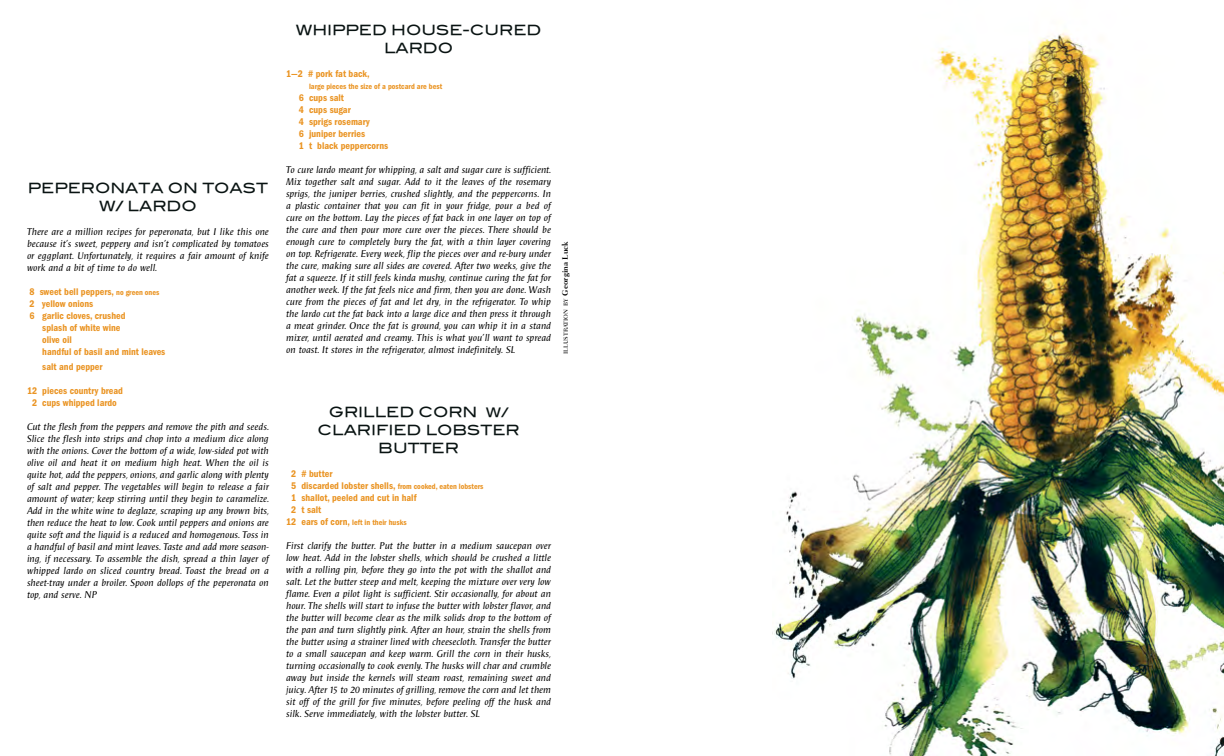
<style>
.page{position:relative;width:1224px;height:756px;background:#fff}
.page>*{position:absolute;margin:0;border:0;box-sizing:border-box;transform-origin:0 0}
.t1{font:14px/18px "Blair Md ITCTT Medium";color:#091312;text-align:center}
.t2{font:italic 10px/12px "Pascal ND";letter-spacing:-.005em;color:#000;text-align:justify}
.t3{font:10px/12px "ITC Franklin Gothic Std Dm Cd";color:#ea9423}
.t4{font:8px "ITC Franklin Gothic Std Dm Cd";color:#ea9423}
.t5{font:500 6px "Fairfield LT Std";color:#000}
.s1{font-size:8px}
.s2{font-weight:700;font-size:8px}
.s3{font-size:13px}
.s4{font-size:10px}
</style>
<div class="page">
<img style="left:774px;top:30px;width:450px;height:726px">
<h1 class="t1" style="left:28px;top:178px;width:242px">PEPERONATA ON TOAST<br>W/ LARDO</h1>
<p class="t2" style="left:27px;top:226px;width:243px">There are a million recipes for peperonata, but I like this one because it’s sweet, peppery and isn’t complicated by tomatoes or eggplant. Unfortunately, it requires a fair amount of knife work and a bit of time to do well.</p>
<p class="t3" style="left:30px;top:286px;width:131px">8 sweet bell peppers, <span class="s1">no green ones</span></p>
<p class="t3" style="left:30px;top:298px;width:65px">2 yellow onions</p>
<p class="t3" style="left:30px;top:310px;width:97px">6 garlic cloves, crushed</p>
<p class="t3" style="left:42px;top:322px;width:80px">splash of white wine</p>
<p class="t3" style="left:42px;top:334px;width:31px">olive oil</p>
<p class="t3" style="left:42px;top:346px;width:125px">handful of basil and mint leaves</p>
<p class="t3" style="left:42px;top:361px;width:62px">salt and pepper</p>
<p class="t3" style="left:27px;top:385px;width:98px;text-align:center">12 pieces country bread<br>2 cups whipped lardo</p>
<p class="t2" style="left:27px;top:421px;width:243px">Cut the flesh from the peppers and remove the pith and seeds.<br>Slice the flesh into strips and chop into a medium dice along with the onions. Cover the bottom of a wide, low-sided pot with olive oil and heat it on medium high heat. When the oil is quite hot, add the peppers, onions, and garlic along with plenty of salt and pepper. The vegetables will begin to release a fair amount of water; keep stirring until they begin to caramelize.<br>Add in the white wine to deglaze, scraping up any brown bits, then reduce the heat to low. Cook until peppers and onions are quite soft and the liquid is a reduced and homogenous. Toss in a handful of basil and mint leaves. Taste and add more season&shy;ing, if necessary. To assemble the dish, spread a thin layer of whipped lardo on sliced country bread. Toast the bread on a sheet-tray under a broiler. Spoon dollops of the peperonata on top, and serve. NP</p>
<h1 class="t1" style="left:296px;top:20px;width:247px">WHIPPED HOUSE-CURED<br>LARDO</h1>
<p class="t3" style="left:286px;top:68px;width:85px">1—2 # pork fat back,</p>
<p class="t4" style="left:309px;top:82px;width:135px">large pieces the size of a postcard are best</p>
<p class="t3" style="left:299px;top:92px;width:91px">6 cups salt<br>4 cups sugar<br>4 sprigs rosemary<br>6 juniper berries<br>1 t black peppercorns</p>
<p class="t2" style="left:286px;top:164px;width:266px">To cure lardo meant for whipping, a salt and sugar cure is sufficient.<br>Mix together salt and sugar. Add to it the leaves of the rosemary sprigs, the juniper berries, crushed slightly, and the peppercorns. In a plastic container that you can fit in your fridge, pour a bed of cure on the bottom. Lay the pieces of fat back in one layer on top of the cure and then pour more cure over the pieces. There should be enough cure to completely bury the fat, with a thin layer covering on top. Refrigerate. Every week, flip the pieces over and re-bury under the cure, making sure all sides are covered. After two weeks, give the fat a squeeze. If it still feels kinda mushy, continue curing the fat for another week. If the fat feels nice and firm, then you are done. Wash cure from the pieces of fat and let dry, in the refrigerator. To whip the lardo cut the fat back into a large dice and then press it through a meat grinder. Once the fat is ground, you can whip it in a stand mixer, until aerated and creamy. This is what you’ll want to spread on toast. It stores in the refrigerator, almost indefinitely. SL</p>
<p class="t5" style="left:562px;top:354px;width:114px;rotate:-90deg">ILLUSTRATION BY <span class="s2">Georgina Luck</span></p>
<h1 class="t1" style="left:318px;top:401px;width:204px">GRILLED CORN <span class="s3">W/<br></span>CLARIFIED LOBSTER<br>BUTTER</h1>
<p class="t3" style="left:291px;top:468px;width:194px">2 # butter<br>5 discarded lobster shells, <span class="s1">from cooked, eaten lobsters<br></span>1 shallot, peeled and cut in half<br>2 t salt</p>
<p class="t4" style="left:286px;top:518px;width:122px"><span class="s4">12 ears of corn,</span> left in their husks</p>
<p class="t2" style="left:286px;top:540px;width:266px">First clarify the butter. Put the butter in a medium saucepan over low heat. Add in the lobster shells, which should be crushed a little with a rolling pin, before they go into the pot with the shallot and salt. Let the butter steep and melt, keeping the mixture over very low flame. Even a pilot light is sufficient. Stir occasionally, for about an hour. The shells will start to infuse the butter with lobster flavor, and the butter will become clear as the milk solids drop to the bottom of the pan and turn slightly pink. After an hour, strain the shells from the butter using a strainer lined with cheesecloth. Transfer the butter to a small saucepan and keep warm. Grill the corn in their husks, turning occasionally to cook evenly. The husks will char and crumble away but inside the kernels will steam roast, remaining sweet and juicy. After 15 to 20 minutes of grilling, remove the corn and let them sit off of the grill for five minutes, before peeling off the husk and silk. Serve immediately, with the lobster butter. SL</p>
</div>
